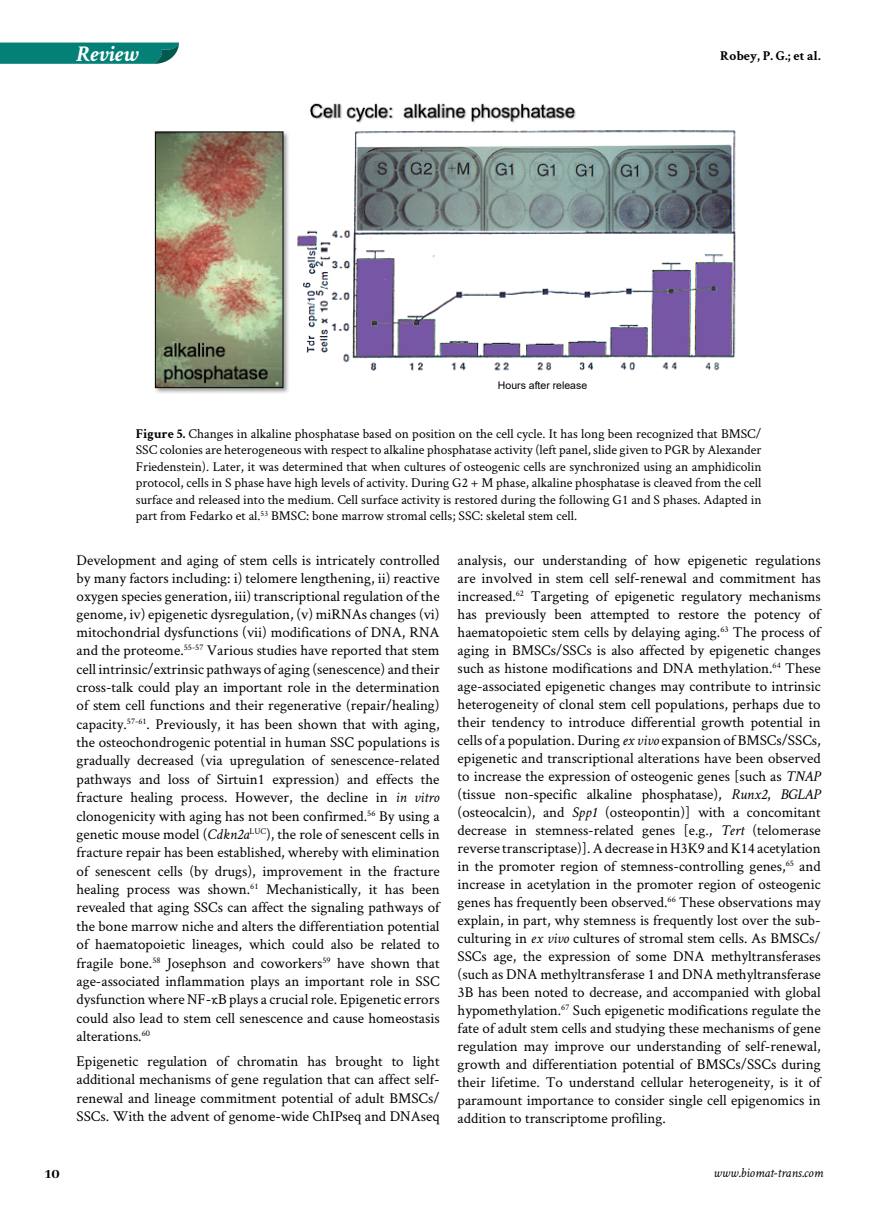
<style>
.page{position:relative;width:893px;height:1208px;background:#fff}
.page>*{position:absolute;margin:0;border:0;box-sizing:border-box;transform-origin:0 0}
.t1{font:italic 700 22.5px "Crimson Text";color:#fff}
.t2{font:15px/18px "Crimson Text";color:#000;text-align:justify}
.t3{font:800 15px "Abhaya Libre";color:#000}
.t4{font:13.5px/16.5px "Crimson Text";color:#000;text-align:justify}
.t5{font:italic 13.5px "Crimson Text";color:#000}
.t6{font:700 13.5px "Crimson Text";color:#000}
.t7{font:10.5px "Arial";color:#000}
.s1{font-weight:700}
.s2{font-style:italic}
</style>
<div class="page">
<svg style="left:0;top:43px;width:179px;height:21px;background:#0e8379"></svg>
<img style="left:154px;top:103px;width:582px;height:290px">
<div style="left:457px;top:376px;width:171px;height:18px;background:#fff"></div>
<div style="left:331px;top:351px;width:11px;height:13px;background:#fff"></div>
<h1 class="t1" style="left:77px;top:40px;width:64px">Review</h1>
<p class="t6" style="left:720px;top:47px;width:102px">Robey, P. G.; et al.</p>
<p class="t3" style="left:45px;top:1165px;width:16px">10</p>
<p class="t7" style="left:498px;top:378px;width:91px">Hours after release</p>
<p class="t4" style="left:136px;top:425px;width:627px"><span class="s1">Figure 5.</span> Changes in alkaline phosphatase based on position on the cell cycle. It has long been recognized that BMSC/ SSC colonies are heterogeneous with respect to alkaline phosphatase activity (left panel, slide given to PGR by Alexander Friedenstein). Later, it was determined that when cultures of osteogenic cells are synchronized using an amphidicolin protocol, cells in S phase have high levels of activity. During G2 + M phase, alkaline phosphatase is cleaved from the cell surface and released into the medium. Cell surface activity is restored during the following G1 and S phases. Adapted in part from Fedarko et al.<sup>53</sup> BMSC: bone marrow stromal cells; SSC: skeletal stem cell.</p>
<p class="t2" style="left:77px;top:550px;width:365px">Development and aging of stem cells is intricately controlled by many factors including: i) telomere lengthening, ii) reactive oxygen species generation, iii) transcriptional regulation of the genome, iv) epigenetic dysregulation, (v) miRNAs changes (vi) mitochondrial dysfunctions (vii) modifications of DNA, RNA and the proteome.<sup>55-57</sup> Various studies have reported that stem cell intrinsic/extrinsic pathways of aging (senescence) and their cross-talk could play an important role in the determination of stem cell functions and their regenerative (repair/healing) capacity.<sup>57-61</sup>. Previously, it has been shown that with aging, the osteochondrogenic potential in human SSC populations is gradually decreased (via upregulation of senescence-related pathways and loss of Sirtuin1 expression) and effects the fracture healing process. However, the decline in <span class="s2">in vitro </span>clonogenicity with aging has not been confirmed.<sup>56</sup> By using a genetic mouse model (<span class="s2">Cdkn2a</span><sup>LUC</sup>), the role of senescent cells in fracture repair has been established, whereby with elimination of senescent cells (by drugs), improvement in the fracture healing process was shown.<sup>61</sup> Mechanistically, it has been revealed that aging SSCs can affect the signaling pathways of the bone marrow niche and alters the differentiation potential of haematopoietic lineages, which could also be related to fragile bone.<sup>58</sup> Josephson and coworkers<sup>59</sup> have shown that age-associated inflammation plays an important role in SSC dysfunction where NF-κB plays a crucial role. Epigenetic errors could also lead to stem cell senescence and cause homeostasis alterations.<sup>60</sup></p>
<p class="t2" style="left:77px;top:1051px;width:365px">Epigenetic regulation of chromatin has brought to light additional mechanisms of gene regulation that can affect self&shy;renewal and lineage commitment potential of adult BMSCs/ SSCs. With the advent of genome-wide ChIPseq and DNAseq</p>
<p class="t2" style="left:458px;top:550px;width:365px">analysis, our understanding of how epigenetic regulations are involved in stem cell self-renewal and commitment has increased.<sup>62</sup> Targeting of epigenetic regulatory mechanisms has previously been attempted to restore the potency of haematopoietic stem cells by delaying aging.<sup>63</sup> The process of aging in BMSCs/SSCs is also affected by epigenetic changes such as histone modifications and DNA methylation.<sup>64</sup> These age-associated epigenetic changes may contribute to intrinsic heterogeneity of clonal stem cell populations, perhaps due to their tendency to introduce differential growth potential in cells of a population. During <span class="s2">ex vivo</span> expansion of BMSCs/SSCs, epigenetic and transcriptional alterations have been observed to increase the expression of osteogenic genes [such as <span class="s2">TNAP </span>(tissue non-specific alkaline phosphatase), <span class="s2">Runx2</span>, <span class="s2">BGLAP </span>(osteocalcin), and <span class="s2">Spp1</span> (osteopontin)] with a concomitant decrease in stemness-related genes [e.g., <span class="s2">Tert</span> (telomerase reverse transcriptase)]. A decrease in H3K9 and K14 acetylation in the promoter region of stemness-controlling genes,<sup>65</sup> and increase in acetylation in the promoter region of osteogenic genes has frequently been observed.<sup>66</sup> These observations may explain, in part, why stemness is frequently lost over the sub&shy;culturing in <span class="s2">ex vivo</span> cultures of stromal stem cells. As BMSCs/ SSCs age, the expression of some DNA methyltransferases (such as DNA methyltransferase 1 and DNA methyltransferase 3B has been noted to decrease, and accompanied with global hypomethylation.<sup>67</sup> Such epigenetic modifications regulate the fate of adult stem cells and studying these mechanisms of gene regulation may improve our understanding of self-renewal, growth and differentiation potential of BMSCs/SSCs during their lifetime. To understand cellular heterogeneity, is it of paramount importance to consider single cell epigenomics in addition to transcriptome profiling.</p>
<p class="t5" style="left:714px;top:1165px;width:111px">www.biomat-trans.com</p>
</div>
